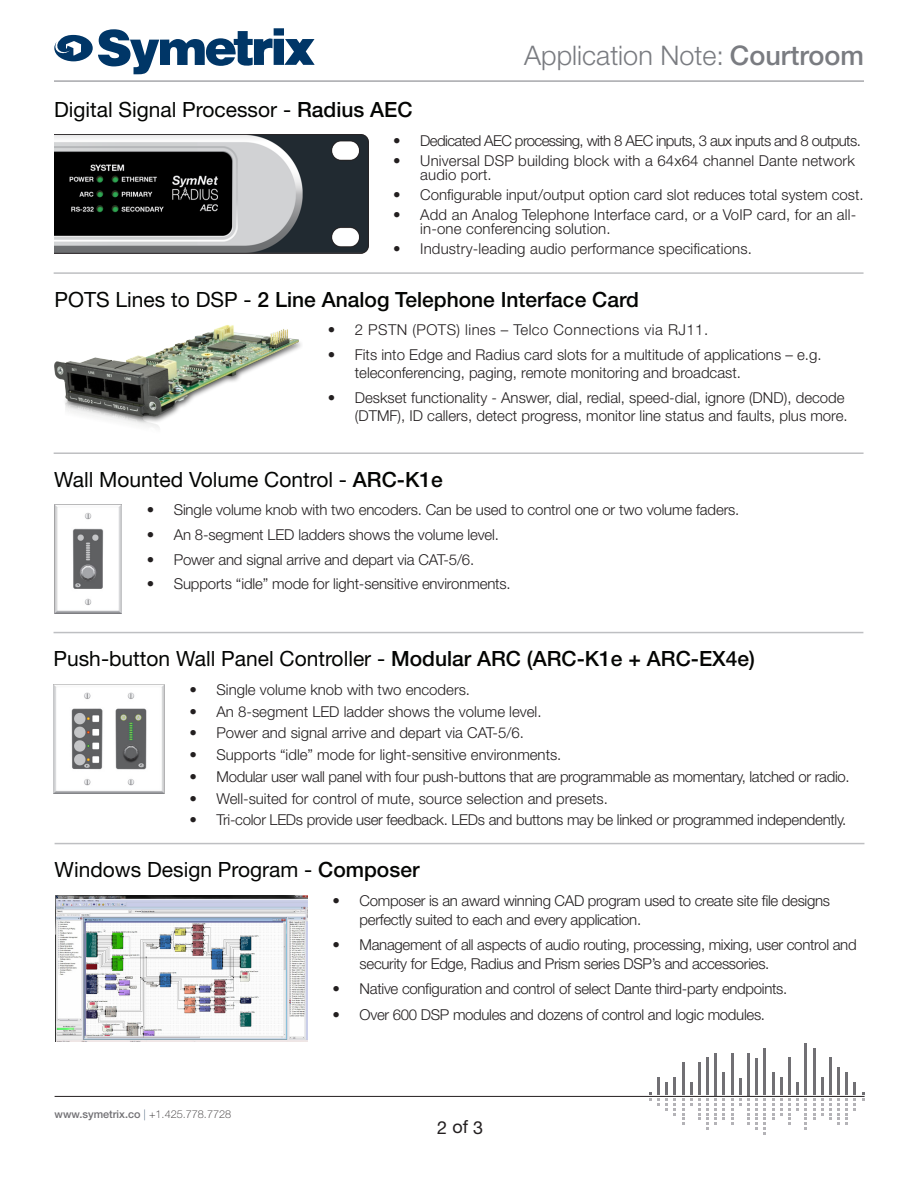
<style>
.page{position:relative;width:918px;height:1188px;background:#fff}
.page>*{position:absolute;margin:0;border:0;box-sizing:border-box;transform-origin:0 0}
.t1{font:300 27px "Helvetica Neue LT Std";color:#7a7c81}
.t2{font:21px "Helvetica Neue LT Std";color:#040503}
.t3{font:500 21px "Helvetica Neue LT Std";color:#040503}
.t4{font:18px "Helvetica Neue LT Std";color:#231f20}
.t5{font:300 15px/18px "Helvetica Neue LT Std";letter-spacing:-.01em;color:#231f20}
.t6{font:300 15px/13.5px "Helvetica Neue LT Std";letter-spacing:.01em;color:#231f20}
.t7{font:300 15px "Helvetica Neue LT Std";letter-spacing:-.04em;color:#231f20}
.t8{font:300 15px "Helvetica Neue LT Std";letter-spacing:.03em;color:#231f20}
.t9{font:500 10.8px "Helvetica Neue LT Std";color:#717074}
.s1{font-weight:500}
.s2{font-weight:400}
.s3{font-weight:100;color:#38526f}
.s4{font-weight:100;color:#231f20}
</style>
<div class="page">
<hr style="left:55px;top:1096px;width:810px;height:1px;background:#231f20">
<hr style="left:657px;top:1077px;width:3px;height:18px;background:#717074">
<hr style="left:673px;top:1077px;width:3px;height:18px;background:#717074">
<hr style="left:682px;top:1063px;width:3px;height:32px;background:#717074">
<hr style="left:698px;top:1062px;width:3px;height:33px;background:#717074">
<hr style="left:706px;top:1058px;width:3px;height:37px;background:#717074">
<hr style="left:714px;top:1053px;width:3px;height:42px;background:#717074">
<hr style="left:723px;top:1073px;width:2px;height:22px;background:#717074">
<hr style="left:731px;top:1054px;width:3px;height:41px;background:#717074">
<hr style="left:739px;top:1079px;width:3px;height:16px;background:#717074">
<hr style="left:747px;top:1053px;width:3px;height:42px;background:#717074">
<hr style="left:755px;top:1058px;width:3px;height:37px;background:#717074">
<hr style="left:763px;top:1048px;width:3px;height:47px;background:#717074">
<hr style="left:772px;top:1073px;width:3px;height:22px;background:#717074">
<hr style="left:780px;top:1077px;width:3px;height:18px;background:#717074">
<hr style="left:788px;top:1058px;width:3px;height:37px;background:#717074">
<hr style="left:804px;top:1043px;width:3px;height:52px;background:#717074">
<hr style="left:813px;top:1048px;width:2px;height:47px;background:#717074">
<hr style="left:821px;top:1077px;width:3px;height:18px;background:#717074">
<hr style="left:829px;top:1058px;width:3px;height:37px;background:#717074">
<hr style="left:837px;top:1068px;width:3px;height:27px;background:#717074">
<hr style="left:845px;top:1073px;width:3px;height:22px;background:#717074">
<svg style="left:649px;top:1082px;width:27px;height:33px"></svg>
<svg style="left:682px;top:1083px;width:35px;height:47px"></svg>
<svg style="left:723px;top:1098px;width:2px;height:22px"></svg>
<svg style="left:731px;top:1098px;width:35px;height:37px"></svg>
<svg style="left:772px;top:1082px;width:35px;height:48px"></svg>
<svg style="left:813px;top:1098px;width:2px;height:22px"></svg>
<svg style="left:821px;top:1098px;width:27px;height:27px"></svg>
<svg style="left:854px;top:1082px;width:2px;height:29px"></svg>
<svg style="left:862px;top:1092px;width:3px;height:9px"></svg>
<hr style="left:54px;top:81px;width:810px;height:1px;background:#7a7c81">
<svg style="left:54px;top:28px;width:261px;height:46px"></svg>
<img style="left:54px;top:135px;width:314px;height:118px">
<hr style="left:54px;top:272px;width:810px;height:2px;background:#bebfc2">
<hr style="left:54px;top:452px;width:810px;height:2px;background:#bebfc2">
<img style="left:54px;top:504px;width:68px;height:109px">
<hr style="left:54px;top:632px;width:809px;height:1px;background:#bebfc2">
<hr style="left:55px;top:843px;width:809px;height:1px;background:#bebfc2">
<img style="left:54px;top:325px;width:247px;height:103px">
<img style="left:54px;top:684px;width:110px;height:109px">
<img style="left:55px;top:895px;width:252px;height:147px">
<h1 class="t1" style="left:524px;top:39px;width:341px">Application Note: <span class="s1">Courtroom</span></h1>
<p class="t2" style="left:54px;top:97px;width:360px">Digital Signal Processor - <span class="s1">Radius AEC</span></p>
<p class="t7" style="left:393px;top:132px;width:469px">• Dedicated AEC processing, with 8 AEC inputs, 3 aux inputs and 8 outputs.</p>
<p class="t6" style="left:420px;top:154px;width:436px;text-indent:-27px">• Universal DSP building block with a 64x64 channel Dante network audio port.</p>
<p class="t5" style="left:393px;top:186px;width:472px">• Configurable input/output option card slot reduces total system cost.</p>
<p class="t6" style="left:420px;top:208px;width:437px;text-indent:-27px">• Add an Analog Telephone Interface card, or a VoIP card, for an all&shy;in-one conferencing solution.</p>
<p class="t6" style="left:393px;top:242px;width:360px">• Industry-leading audio performance specifications.</p>
<p class="t3" style="left:55px;top:287px;width:586px"><span class="s2">POTS Lines to DSP -</span> 2 Line Analog Telephone Interface Card</p>
<p class="t8" style="left:328px;top:321px;width:382px">• 2 PSTN (POTS) lines – Telco Connections via RJ11.</p>
<p class="t5" style="left:355px;top:346px;width:468px;text-indent:-27px">• Fits into Edge and Radius card slots for a multitude of applications – e.g. teleconferencing, paging, remote monitoring and broadcast.</p>
<p class="t5" style="left:328px;top:388px;width:521px;text-align:right">• Deskset functionality - Answer, dial, redial, speed-dial, ignore (DND), decode (DTMF), ID callers, detect progress, monitor line status and faults, plus more.</p>
<p class="t2" style="left:54px;top:467px;width:390px">Wall Mounted Volume Control - <span class="s1">ARC-K1e</span></p>
<p class="t5" style="left:147px;top:501px;width:594px">• Single volume knob with two encoders. Can be used to control one or two volume faders.</p>
<p class="t5" style="left:147px;top:525px;width:354px">• An 8-segment LED ladders shows the volume level.</p>
<p class="t5" style="left:147px;top:550px;width:329px">• Power and signal arrive and depart via CAT-5/6.</p>
<p class="t5" style="left:147px;top:575px;width:366px">• Supports “idle” mode for light-sensitive environments.</p>
<p class="t2" style="left:54px;top:646px;width:703px">Push-button Wall Panel Controller - <span class="s1">Modular ARC (ARC-K1e + ARC-EX4e)</span></p>
<p class="t5" style="left:189px;top:680px;width:282px">• Single volume knob with two encoders.</p>
<p class="t5" style="left:189px;top:702px;width:354px">• An 8-segment LED ladder shows the volume level.</p>
<p class="t5" style="left:189px;top:724px;width:336px">• Power and signal arrive and depart via CAT-5/6.</p>
<p class="t5" style="left:189px;top:746px;width:374px">• Supports “idle” mode for light-sensitive environments.</p>
<p class="t5" style="left:189px;top:767px;width:662px">• Modular user wall panel with four push-buttons that are programmable as momentary, latched or radio.</p>
<p class="t5" style="left:189px;top:789px;width:420px">• Well-suited for control of mute, source selection and presets.</p>
<p class="t5" style="left:189px;top:811px;width:658px">• Tri-color LEDs provide user feedback. LEDs and buttons may be linked or programmed independently.</p>
<p class="t2" style="left:55px;top:857px;width:366px">Windows Design Program - <span class="s1">Composer</span></p>
<p class="t9" style="left:55px;top:1107px;width:178px">www.symetrix.co <span class="s3">|</span> <span class="s4">+1.425.778.7728</span></p>
<p class="t5" style="left:360px;top:891px;width:472px;line-height:18.8px;text-indent:-27px">• Composer is an award winning CAD program used to create site file designs perfectly suited to each and every application.</p>
<p class="t5" style="left:360px;top:935px;width:498px;line-height:18.8px;text-indent:-27px">• Management of all aspects of audio routing, processing, mixing, user control and security for Edge, Radius and Prism series DSP’s and accessories.</p>
<p class="t5" style="left:333px;top:980px;width:456px">• Native configuration and control of select Dante third-party endpoints.</p>
<p class="t5" style="left:333px;top:1005px;width:434px">• Over 600 DSP modules and dozens of control and logic modules.</p>
<p class="t4" style="left:437px;top:1116px;width:48px">2of3</p>
</div>
